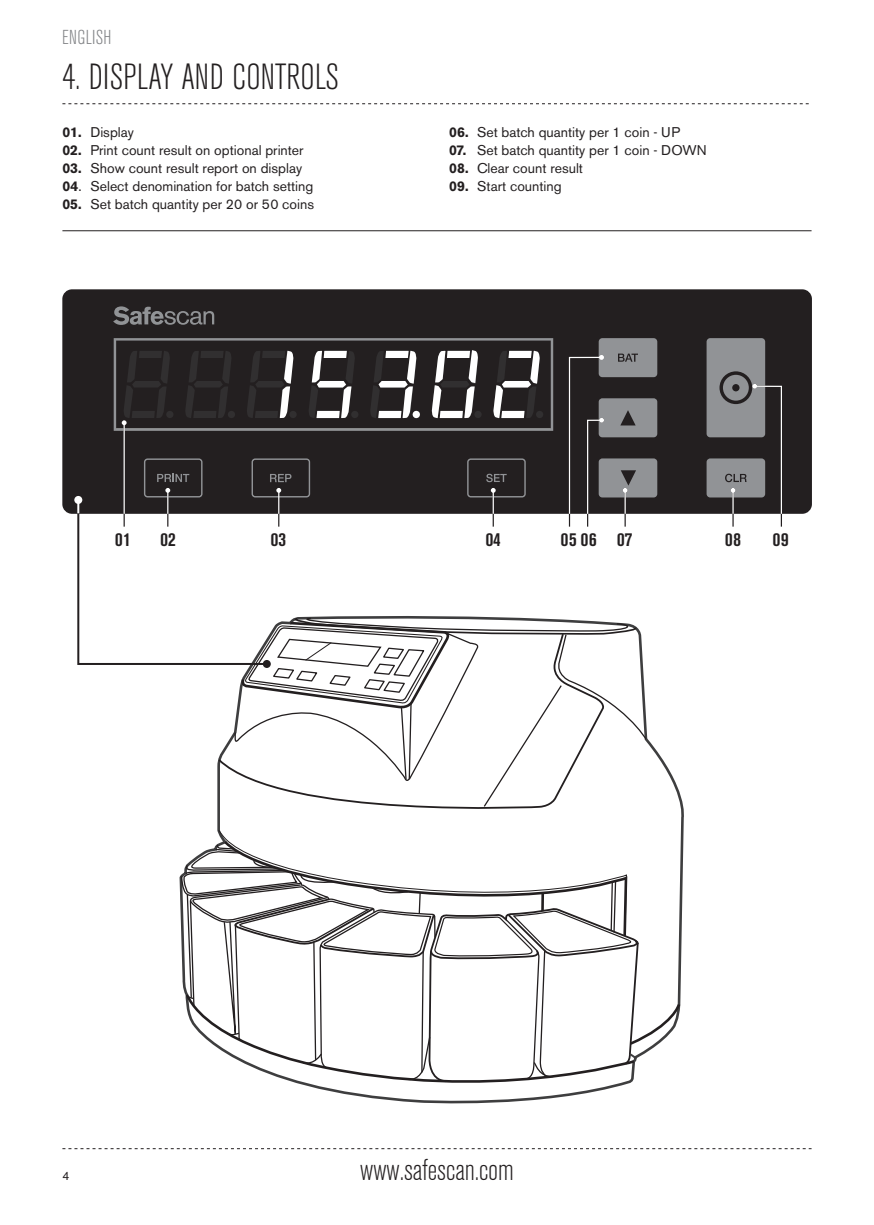
<style>
.page{position:relative;width:874px;height:1225px;background:#fff}
.page>*{position:absolute;margin:0;border:0;box-sizing:border-box;transform-origin:0 0}
.t1{font:300 condensed 36px "Akzidenz Grotesk BE";letter-spacing:.01em;color:#231f20}
.t2{font:300 condensed 30px "Akzidenz Grotesk BE";color:#231f20}
.t3{font:300 condensed 20px "Akzidenz Grotesk BE";letter-spacing:.015em;color:#808285}
.t4{font:700 condensed 19px "Akzidenz Grotesk BE";letter-spacing:.04em;color:#231f20}
.t5{font:14px "Akzidenz Grotesk BE";color:#231f20}
.t6{font:12px "Akzidenz Grotesk BE";color:#231f20}
.s1{font-weight:700}
</style>
<div class="page">
<svg style="left:62px;top:1148px;width:749px;height:1px"></svg>
<div style="left:62px;top:289px;width:749px;height:225px;background:#231f20"></div>
<svg style="left:113px;top:306px;width:101px;height:19px;background:#4e4d4f"></svg>
<svg style="left:62px;top:103px;width:746px;height:1px"></svg>
<hr style="left:62px;top:230px;width:749px;height:1px;background:#231f20">
<svg style="left:706px;top:338px;width:76px;height:189px;background:#6f6f71"></svg>
<svg style="left:180px;top:829px;width:501px;height:275px"></svg>
<svg style="left:76px;top:338px;width:581px;height:470px"></svg>
<h3 class="t3" style="left:62px;top:27px;width:51px">ENGLISH</h3>
<h1 class="t1" style="left:62px;top:58px;width:278px">4. DISPLAY AND CONTROLS</h1>
<p class="t5" style="left:62px;top:124px;width:73px"><span class="s1">01.</span> Display</p>
<p class="t5" style="left:62px;top:142px;width:242px"><span class="s1">02.</span> Print count result on optional printer</p>
<p class="t5" style="left:62px;top:160px;width:241px"><span class="s1">03.</span> Show count result report on display</p>
<p class="t5" style="left:62px;top:178px;width:252px"><span class="s1">04</span>. Select denomination for batch setting</p>
<p class="t5" style="left:62px;top:196px;width:253px"><span class="s1">05.</span> Set batch quantity per 20 or 50 coins</p>
<p class="t5" style="left:449px;top:124px;width:233px"><span class="s1">06.</span> Set batch quantity per 1 coin - UP</p>
<p class="t5" style="left:449px;top:142px;width:259px"><span class="s1">07.</span> Set batch quantity per 1 coin - DOWN</p>
<p class="t5" style="left:449px;top:160px;width:135px"><span class="s1">08.</span> Clear count result</p>
<p class="t5" style="left:449px;top:178px;width:114px"><span class="s1">09.</span> Start counting</p>
<h3 class="t4" style="left:115px;top:529px;width:17px">01</h3>
<h3 class="t4" style="left:160px;top:529px;width:17px">02</h3>
<h3 class="t4" style="left:271px;top:529px;width:17px">03</h3>
<h3 class="t4" style="left:485px;top:529px;width:17px">04</h3>
<h3 class="t4" style="left:560px;top:529px;width:73px">05 06 07</h3>
<h3 class="t4" style="left:724px;top:529px;width:17px">08</h3>
<h3 class="t4" style="left:772px;top:529px;width:17px">09</h3>
<p class="t6" style="left:62px;top:1168px;width:8px">4</p>
<h2 class="t2" style="left:360px;top:1153px;width:155px">www.safescan.com</h2>
</div>
